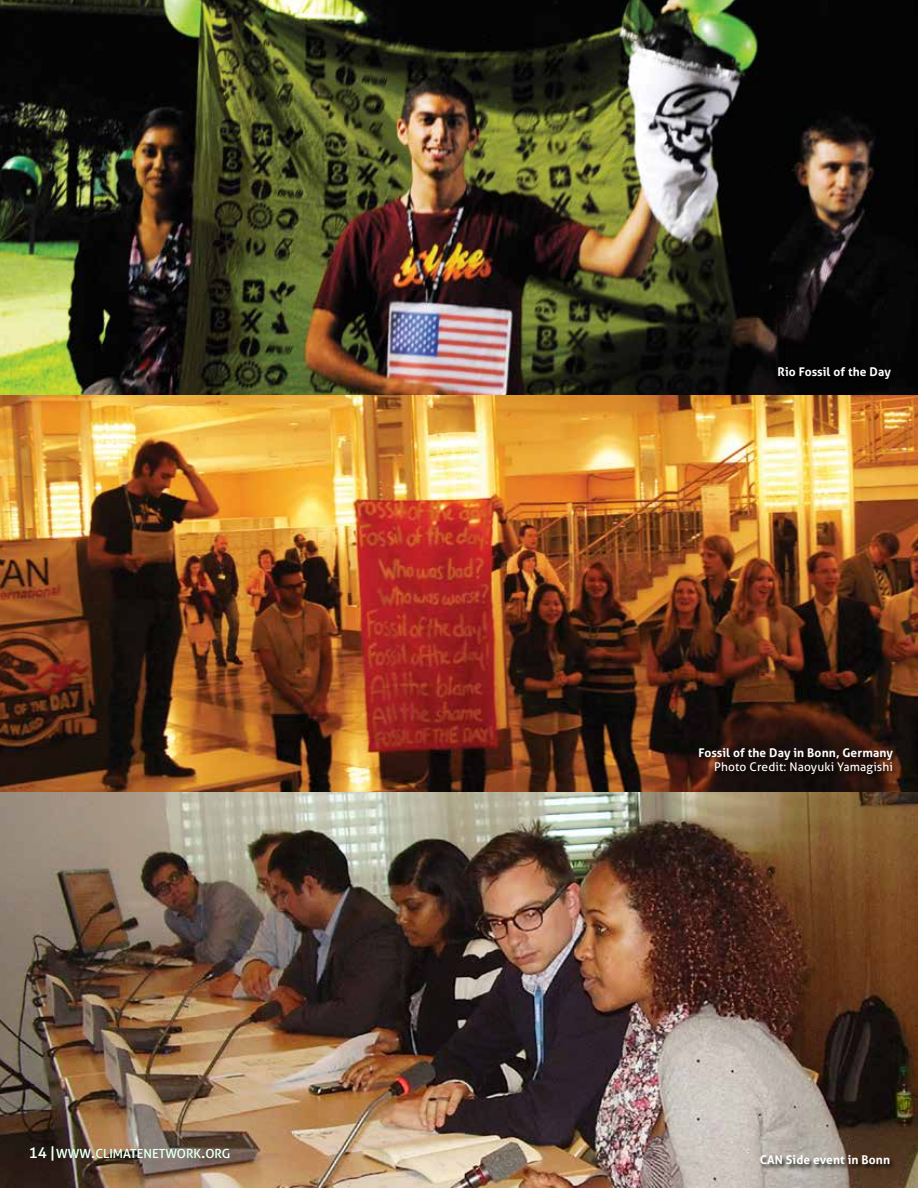
<style>
.page{position:relative;width:918px;height:1188px;background:#fff}
.page>*{position:absolute;margin:0;border:0;box-sizing:border-box;transform-origin:0 0}
.t1{font:12.6px "Aller";color:#fff}
.t2{font:700 12px "Aller";letter-spacing:.01em;color:#fff}
.t3{font:12px "Aller";letter-spacing:.01em;color:#fff}
.s1{font-size:15px;color:#4cba70}
.s2{font-size:18px}
</style>
<div class="page">
<img style="left:0;top:0;width:918px;height:1188px">
<div style="left:778px;top:367px;width:118px;height:18px;background:#000"></div>
<div style="left:698px;top:747px;width:201px;height:33px;background:#000;opacity:.75"></div>
<div style="left:759px;top:1155px;width:136px;height:16px;background:#000;opacity:.75"></div>
<p class="t1" style="left:29px;top:1146px;width:203px"><span class="s1">14 |</span>WWW<span class="s2">.</span>CLIMATENETWORK<span class="s2">.</span>ORG</p>
<p class="t2" style="left:778px;top:365px;width:115px">Rio Fossil of the Day</p>
<p class="t2" style="left:698px;top:745px;width:196px">Fossil of the Day in Bonn, Germany</p>
<p class="t3" style="left:714px;top:760px;width:180px">Photo Credit: Naoyuki Yamagishi</p>
<p class="t2" style="left:760px;top:1153px;width:132px">CAN Side event in Bonn</p>
</div>
